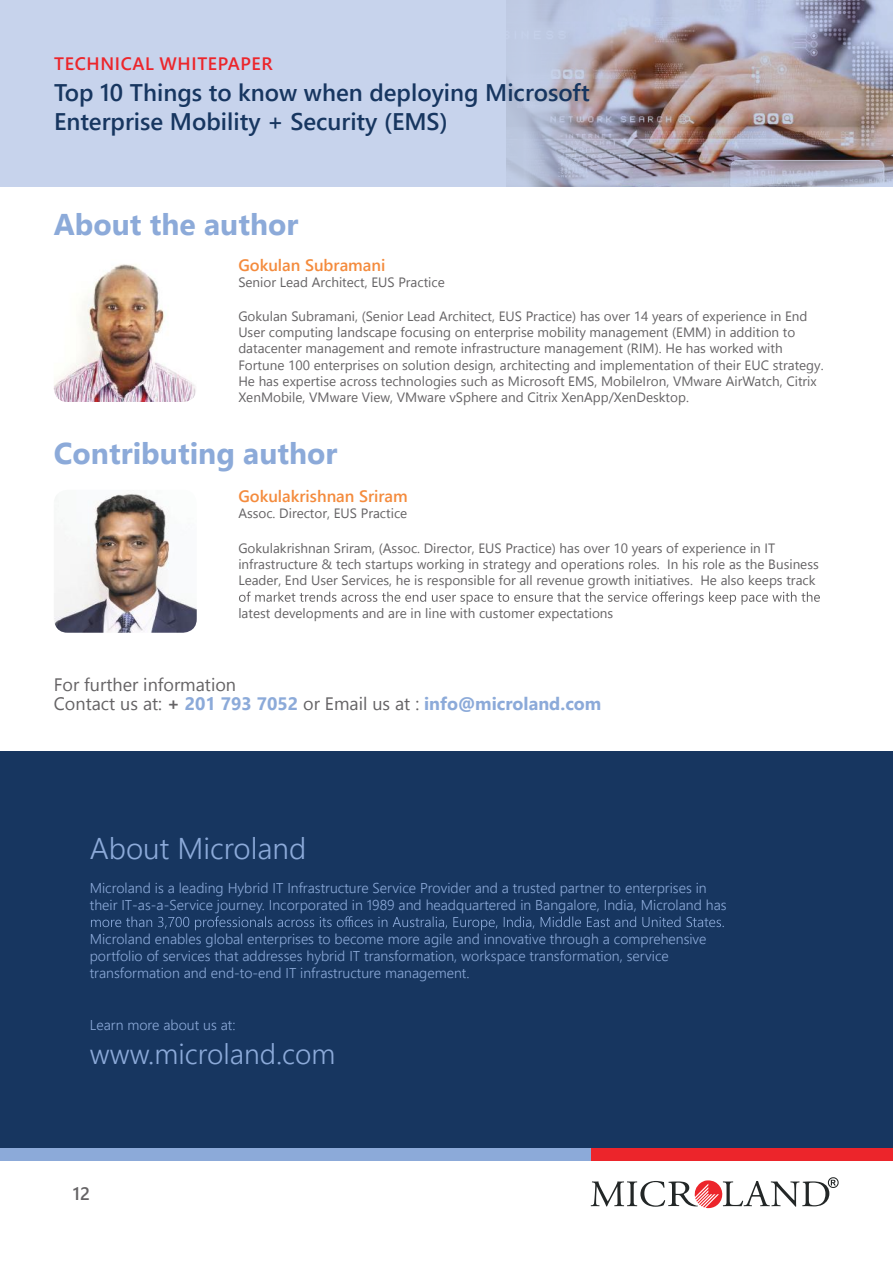
<style>
.page{position:relative;width:893px;height:1263px;background:#fff}
.page>*{position:absolute;margin:0;border:0;box-sizing:border-box;transform-origin:0 0}
.t1{font:700 30px "Segoe UI";color:#8caad9}
.t2{font:300 30px "Segoe UI";color:#8caad9}
.t3{font:300 28.5px "Segoe UI";color:#8caad9}
.t4{font:600 24px/28.8px "Segoe UI";color:#173660}
.t5{font:18px/19.2px "Segoe UI";color:#656365}
.t6{font:600 18px "Segoe UI";letter-spacing:.035em;color:#ec252b}
.t7{font:600 18px "Segoe UI";color:#656365}
.t8{font:600 16.5px "Segoe UI";color:#f48b3d}
.t9{font:300 14.25px/17.1px "Segoe UI";color:#8caad9}
.t10{font:13.5px/16.2px "Segoe UI";color:#656365}
.s1{font-weight:700}
.s2{font-weight:700;color:#8caad9}
</style>
<div class="page">
<div style="left:0;top:0;width:893px;height:187px;background:#c7d3ec"></div>
<img style="left:506px;top:0;width:387px;height:187px">
<div style="left:0;top:751px;width:893px;height:403px;background:#173660"></div>
<svg style="left:91px;top:916px;width:633px;height:14px"></svg>
<svg style="left:239px;top:591px;width:581px;height:14px"></svg>
<img style="left:54px;top:264px;width:142px;height:138px">
<img style="left:54px;top:493px;width:143px;height:140px">
<div style="left:0;top:1148px;width:674px;height:12px;background:#8caad9"></div>
<div style="left:591px;top:1148px;width:302px;height:12px;background:#ec252b"></div>
<svg style="left:591px;top:1177px;width:248px;height:31px"></svg>
<h3 class="t6" style="left:54px;top:49px;width:220px">TECHNICAL WHITEPAPER</h3>
<h3 class="t4" style="left:54px;top:78px;width:537px">Top 10 Things to know when deploying Microsoft<br>Enterprise Mobility + Security (EMS)</h3>
<h1 class="t1" style="left:54px;top:200px;width:246px">About the author</h1>
<p class="t8" style="left:238px;top:252px;width:149px">Gokulan Subramani</p>
<p class="t10" style="left:238px;top:274px;width:208px">Senior Lead Architect, EUS Practice</p>
<p class="t10" style="left:238px;top:308px;width:587px">Gokulan Subramani, (Senior Lead Architect, EUS Practice) has over 14 years of experience in End User computing landscape focusing on enterprise mobility management (EMM) in addition to datacenter management and remote infrastructure management (RIM). He has worked with Fortune 100 enterprises on solution design, architecting and implementation of their EUC strategy.<br>He has expertise across technologies such as Microsoft EMS, MobileIron, VMware AirWatch, Citrix XenMobile, VMware View, VMware vSphere and Citrix XenApp/XenDesktop.</p>
<h1 class="t1" style="left:54px;top:429px;width:285px">Contributing author</h1>
<p class="t8" style="left:238px;top:483px;width:171px">Gokulakrishnan Sriram</p>
<p class="t10" style="left:238px;top:505px;width:170px">Assoc. Director, EUS Practice</p>
<p class="t10" style="left:238px;top:540px;width:582px">Gokulakrishnan Sriram, (Assoc. Director, EUS Practice) has over 10 years of experience in IT infrastructure &amp; tech startups working in strategy and operations roles. In his role as the Business<br>Leader, End User Services, he is responsible for all revenue growth initiatives. He also keeps track</p>
<p class="t10" style="left:238px;top:605px;width:376px">latest developments and are in line with customer expectations</p>
<h3 class="t5" style="left:54px;top:674px;width:549px">For further information<br>Contact us at: <span class="s1">+</span> <span class="s2">201 793 7052</span> or Email us at : <span class="s2">info@microland.com</span></h3>
<h1 class="t2" style="left:90px;top:824px;width:218px">About Microland</h1>
<p class="t9" style="left:90px;top:879px;width:638px">Microland is a leading Hybrid IT Infrastructure Service Provider and a trusted partner to enterprises in their IT-as-a-Service journey. Incorporated in 1989 and headquartered in Bangalore, India, Microland has</p>
<p class="t9" style="left:90px;top:930px;width:618px">Microland enables global enterprises to become more agile and innovative through a comprehensive portfolio of services that addresses hybrid IT transformation, workspace transformation, service transformation and end-to-end IT infrastructure management.</p>
<p class="t9" style="left:90px;top:1016px;width:147px">Learn more about us at:</p>
<h2 class="t3" style="left:90px;top:1031px;width:247px">www.microland.com</h2>
<h3 class="t7" style="left:73px;top:1179px;width:19px">12</h3>
</div>
